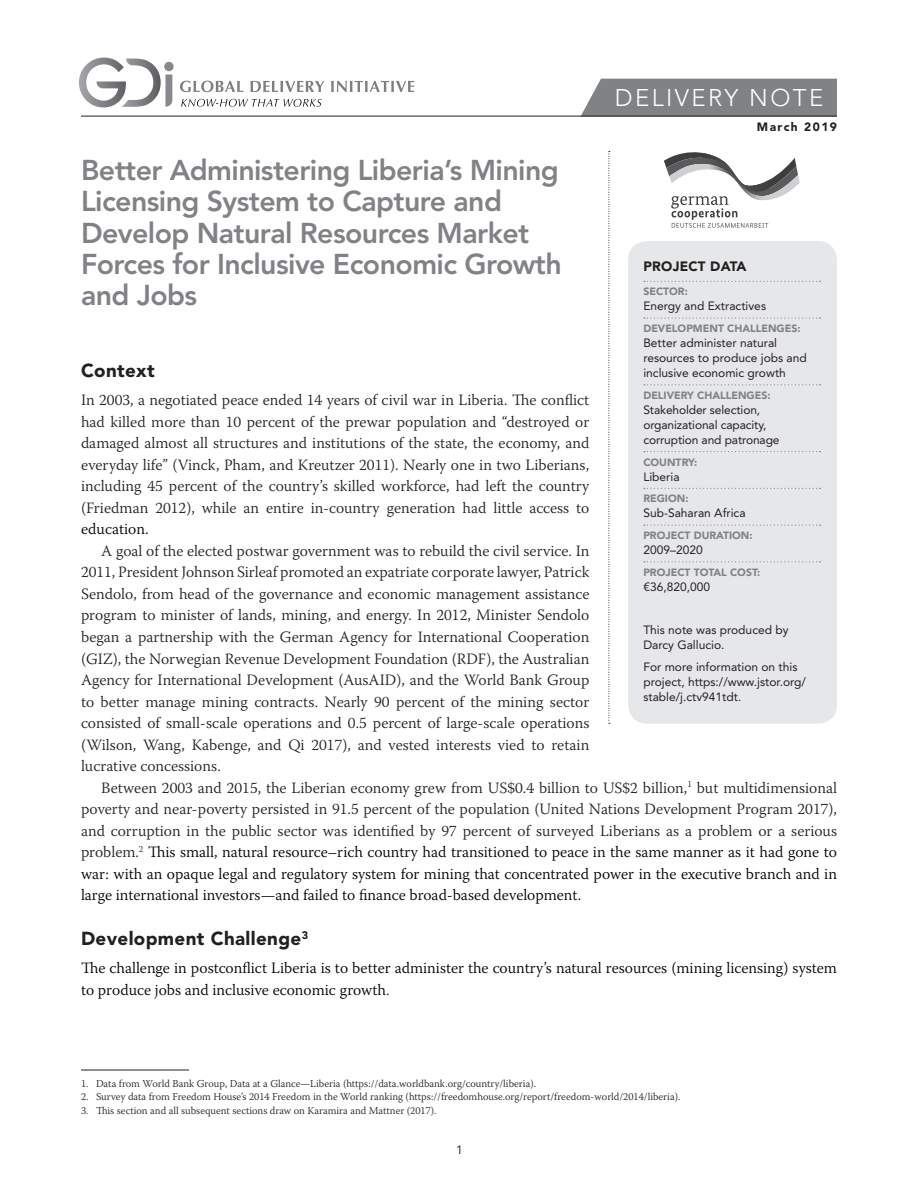
<style>
.page{position:relative;width:918px;height:1188px;background:#fff}
.page>*{position:absolute;margin:0;border:0;box-sizing:border-box;transform-origin:0 0}
.head_-_title{font:800 28.5px/31.2px "Avenir LT Std";letter-spacing:-.02em;color:#808285}
.B_Head_2{font:300 24px "Avenir LT Std";letter-spacing:.1em;color:#fff}
.B_Head_2-2{font:900 18.75px "Avenir LT Std";letter-spacing:.02em;color:#231f20}
.Body_text{font:300 15.75px/21.5px "Warnock Pro";color:#231f20;text-align:justify}
.Body_text-first_para{font:300 15.75px/21.5px "Warnock Pro";color:#231f20;text-align:justify}
.Body_text-first_para-2{font:300 15.75px/21.5px "Warnock Pro";color:#000}
.Proj_Contact_TOC_tit{font:900 13.5px "Avenir LT Std";letter-spacing:.02em;color:#231f20}
.Project_Description{font:12px/15px "Avenir LT Std";color:#231f20}
.t1{font:900 12px "Avenir LT Std";letter-spacing:.12em;color:#231f20}
.t2{font:12px "Avenir LT Std";color:#231f20;scale:1.1 1}
.Footnote_text{font:300 10.5px "Warnock Pro";color:#231f20}
.Poject_TITLE{font:900 10.5px "Avenir LT Std";color:#808285}
.s1{color:#000}
.s2{color:#231f20}
</style>
<div class="page">
<hr style="left:81px;top:1070px;width:108px;height:1px;background:#231f20">
<div style="left:628px;top:241px;width:209px;height:483px;background:#e6e7e9;border-radius:19px"></div>
<svg style="left:644px;top:281px;width:177px;height:1px"></svg>
<svg style="left:644px;top:318px;width:177px;height:1px"></svg>
<svg style="left:644px;top:384px;width:177px;height:1px"></svg>
<svg style="left:644px;top:451px;width:177px;height:1px"></svg>
<svg style="left:644px;top:488px;width:177px;height:1px"></svg>
<svg style="left:644px;top:525px;width:177px;height:1px"></svg>
<svg style="left:644px;top:561px;width:177px;height:1px"></svg>
<svg style="left:609px;top:151px;width:1px;height:573px"></svg>
<svg style="left:580px;top:79px;width:257px;height:37px;background:#848689"></svg>
<hr style="left:81px;top:116px;width:756px;height:1px;background:#231f20">
<svg style="left:181px;top:99px;width:141px;height:8px"></svg>
<svg style="left:180px;top:81px;width:63px;height:11px"></svg>
<svg style="left:250px;top:81px;width:74px;height:11px"></svg>
<svg style="left:331px;top:81px;width:83px;height:11px"></svg>
<svg style="left:79px;top:58px;width:95px;height:49px"></svg>
<svg style="left:664px;top:152px;width:136px;height:76px"></svg>
<p class="B_Head_2" style="left:615px;top:84px;width:210px">DELIVERY NOTE</p>
<p class="t1" style="left:757px;top:120px;width:82px">March 2019</p>
<p class="head_-_title" style="left:81px;top:155px;width:482px">Better Administering Liberia’s Mining<br>Licensing System to Capture and<br>Develop Natural Resources Market<br>Forces for Inclusive Economic Growth and Jobs</p>
<p class="Proj_Contact_TOC_tit" style="left:643px;top:258px;width:105px">PROJECT DATA</p>
<p class="Poject_TITLE" style="left:643px;top:285px;width:46px">SECTOR:</p>
<p class="Project_Description" style="left:643px;top:299px;width:124px">Energy and Extractives</p>
<p class="Poject_TITLE" style="left:643px;top:322px;width:159px">DEVELOPMENT CHALLENGES:</p>
<p class="Project_Description" style="left:643px;top:336px;width:165px">Better administer natural resources to produce jobs and inclusive economic growth</p>
<p class="Poject_TITLE" style="left:643px;top:389px;width:129px">DELIVERY CHALLENGES:</p>
<p class="Project_Description" style="left:643px;top:402px;width:138px">Stakeholder selection, organizational capacity, corruption and patronage</p>
<p class="Poject_TITLE" style="left:643px;top:456px;width:55px">COUNTRY:</p>
<p class="Project_Description" style="left:643px;top:469px;width:38px">Liberia</p>
<p class="Poject_TITLE" style="left:643px;top:492px;width:47px">REGION:</p>
<p class="Project_Description" style="left:643px;top:506px;width:104px">Sub-Saharan Africa</p>
<p class="Poject_TITLE" style="left:643px;top:529px;width:111px">PROJECT DURATION:</p>
<p class="Project_Description" style="left:643px;top:543px;width:61px">2009–2020</p>
<p class="Poject_TITLE" style="left:643px;top:566px;width:118px">PROJECT TOTAL COST:</p>
<p class="Project_Description" style="left:643px;top:579px;width:68px">€36,820,000</p>
<p class="Project_Description" style="left:643px;top:623px;width:147px">This note was produced by<br>Darcy Gallucio.</p>
<p class="Project_Description" style="left:643px;top:660px;width:164px">For more information on this project, https://www.jstor.org/ stable/j.ctv941tdt.</p>
<p class="B_Head_2-2" style="left:81px;top:359px;width:75px">Context</p>
<p class="Body_text-first_para" style="left:81px;top:389px;width:510px">In 2003, a negotiated peace ended 14 years of civil war in Liberia. The conflict had killed more than 10 percent of the prewar population and “destroyed or damaged almost all structures and institutions of the state, the economy, and everyday life” (Vinck, Pham, and Kreutzer 2011). Nearly one in two Liberians, including 45 percent of the country’s skilled workforce, had left the country (Friedman 2012), while an entire in-country generation had little access to <span class="s1">education.</span></p>
<p class="Body_text" style="left:81px;top:540px;width:510px;text-indent:20px">A goal of the elected postwar government was to rebuild the civil service. In 2011, President Johnson Sirleaf promoted an expatriate corporate lawyer, Patrick Sendolo, from head of the governance and economic management assistance program to minister of lands, mining, and energy. In 2012, Minister Sendolo began a partnership with the German Agency for International Cooperation (GIZ), the Norwegian Revenue Development Foundation (RDF), the Australian Agency for International Development (AusAID), and the World Bank Group to better manage mining contracts. Nearly 90 percent of the mining sector consisted of small-scale operations and 0.5 percent of large-scale operations (Wilson, Wang, Kabenge, and Qi 2017), and vested interests vied to retain lucrative concessions.</p>
<p class="Body_text" style="left:81px;top:776px;width:758px;text-indent:20px">Between 2003 and 2015, the Liberian economy grew from US$0.4 billion to US$2 billion,<sup>1</sup> but multidimensional poverty and near-poverty persisted in 91.5 percent of the population (United Nations Development Program 2017), and corruption in the public sector was identified by 97 percent of surveyed Liberians as a problem or a serious problem.<sup>2</sup> <span class="s1">This small, natural resource–rich country had transitioned to peace in the same manner as it had gone to war: with an opaque legal and regulatory system for mining that concentrated power in the executive branch and in large international investors—and failed to finance broad-based development.</span></p>
<p class="B_Head_2-2" style="left:81px;top:927px;width:229px">Development Challenge<sup>3</sup></p>
<p class="Body_text-first_para-2" style="left:81px;top:957px;width:757px">The challenge in postconflict Liberia is to better administer the country’s natural resources (mining licensing) system to produce jobs and inclusive economic growth<span class="s2">.</span></p>
<p class="Footnote_text" style="left:81px;top:1077px;width:457px">1. Data from World Bank Group, Data at a Glance—Liberia (https://data.worldbank.org/country/liberia).</p>
<p class="Footnote_text" style="left:81px;top:1090px;width:601px">2. Survey data from Freedom House’s 2014 Freedom in the World ranking (https://freedomhouse.org/report/freedom-world/2014/liberia).</p>
<p class="Footnote_text" style="left:81px;top:1104px;width:357px">3. This section and all subsequent sections draw on Karamira and Mattner (2017).</p>
<p class="t2" style="left:456px;top:1143px;width:8px">1</p>
</div>
